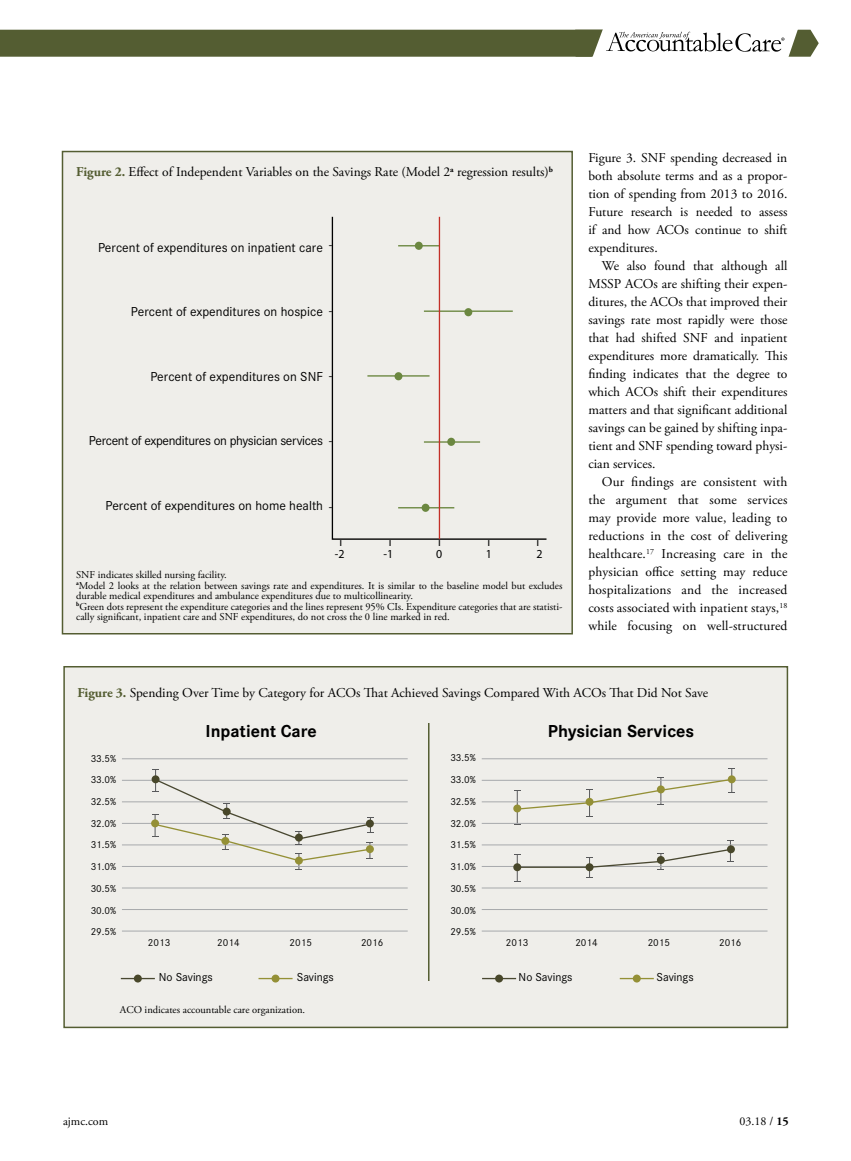
<style>
.page{position:relative;width:851px;height:1161px;background:#fff}
.page>*{position:absolute;margin:0;border:0;box-sizing:border-box;transform-origin:0 0}
.t1{font:700 18px "Corporate S";color:#000}
.t2{font:13.5px/18px "Adobe Garamond Pro";color:#000;text-align:justify}
.t3{font:13.5px "Corporate S";color:#000}
.t4{font:13.5px "Corporate S";letter-spacing:-.025em;color:#000}
.t5{font:12.3px "Myriad Pro";color:#000}
.t6{font:12px "Corporate S";color:#000}
.t7{font:12px "Adobe Garamond Pro";color:#000}
.t8{font:10.5px/10.5px "Adobe Garamond Pro";color:#000}
.t9{font:10.5px/21.8px "Corporate S";color:#000;text-align:justify}
.s1{font-weight:700;color:#545d32}
.s2{font-family:"Myriad Pro";font-size:12.3px}
.s3{font-weight:700}
</style>
<div class="page">
<svg style="left:0;top:29px;width:818px;height:28px"></svg>
<div style="left:62px;top:151px;width:511px;height:483px;background:#efeeea;border:2px solid #545d32"></div>
<div style="left:63px;top:666px;width:725px;height:362px;background:#efeeea;border:2px solid #545d32"></div>
<svg style="left:331px;top:216px;width:216px;height:324px"></svg>
<hr style="left:398px;top:245px;width:41px;height:1px;background:#6b8740">
<hr style="left:424px;top:311px;width:89px;height:1px;background:#6b8740">
<hr style="left:367px;top:375px;width:62px;height:2px;background:#6b8740">
<hr style="left:424px;top:441px;width:56px;height:2px;background:#6b8740">
<hr style="left:398px;top:507px;width:56px;height:1px;background:#6b8740">
<div style="left:421px;top:504px;width:8px;height:8px;background:#6b8740;border-radius:50%"></div>
<div style="left:447px;top:438px;width:8px;height:8px;background:#6b8740;border-radius:50%"></div>
<div style="left:394px;top:372px;width:8px;height:8px;background:#6b8740;border-radius:50%"></div>
<div style="left:464px;top:308px;width:8px;height:8px;background:#6b8740;border-radius:50%"></div>
<div style="left:415px;top:242px;width:8px;height:8px;background:#6b8740;border-radius:50%"></div>
<hr style="left:439px;top:217px;width:1px;height:322px;background:#c32f27">
<hr style="left:516px;top:790px;width:1px;height:35px;background:#58595b">
<hr style="left:122px;top:758px;width:285px;height:1px;background:#a7a9ac">
<hr style="left:122px;top:780px;width:285px;height:1px;background:#a7a9ac">
<hr style="left:122px;top:802px;width:285px;height:1px;background:#a7a9ac">
<hr style="left:122px;top:823px;width:285px;height:1px;background:#a7a9ac">
<hr style="left:122px;top:845px;width:285px;height:1px;background:#a7a9ac">
<hr style="left:122px;top:866px;width:285px;height:1px;background:#a7a9ac">
<hr style="left:122px;top:888px;width:285px;height:1px;background:#a7a9ac">
<hr style="left:122px;top:909px;width:285px;height:1px;background:#a7a9ac">
<hr style="left:122px;top:931px;width:285px;height:1px;background:#a7a9ac">
<hr style="left:481px;top:758px;width:286px;height:1px;background:#a7a9ac">
<hr style="left:481px;top:780px;width:286px;height:1px;background:#a7a9ac">
<hr style="left:481px;top:802px;width:286px;height:1px;background:#a7a9ac">
<hr style="left:481px;top:823px;width:286px;height:1px;background:#a7a9ac">
<hr style="left:481px;top:845px;width:286px;height:1px;background:#a7a9ac">
<hr style="left:481px;top:866px;width:286px;height:1px;background:#a7a9ac">
<hr style="left:481px;top:888px;width:286px;height:1px;background:#a7a9ac">
<hr style="left:481px;top:909px;width:286px;height:1px;background:#a7a9ac">
<hr style="left:481px;top:931px;width:286px;height:1px;background:#a7a9ac">
<svg style="left:514px;top:840px;width:220px;height:42px"></svg>
<svg style="left:514px;top:768px;width:221px;height:49px"></svg>
<div style="left:513px;top:863px;width:8px;height:8px;background:#48472a;border-radius:50%"></div>
<div style="left:585px;top:863px;width:8px;height:8px;background:#48472a;border-radius:50%"></div>
<div style="left:657px;top:856px;width:7px;height:8px;background:#48472a;border-radius:50%"></div>
<div style="left:727px;top:845px;width:7px;height:8px;background:#48472a;border-radius:50%"></div>
<div style="left:727px;top:775px;width:8px;height:8px;background:#949036;border-radius:50%"></div>
<div style="left:657px;top:785px;width:7px;height:8px;background:#949036;border-radius:50%"></div>
<div style="left:585px;top:798px;width:8px;height:8px;background:#949036;border-radius:50%"></div>
<div style="left:513px;top:805px;width:8px;height:7px;background:#949036;border-radius:50%"></div>
<hr style="left:121px;top:978px;width:34px;height:1px;background:#494831">
<div style="left:134px;top:975px;width:8px;height:8px;background:#48472a;border-radius:50%"></div>
<hr style="left:258px;top:978px;width:34px;height:1px;background:#949036">
<div style="left:271px;top:975px;width:8px;height:8px;background:#949036;border-radius:50%"></div>
<hr style="left:482px;top:978px;width:34px;height:1px;background:#494831">
<div style="left:495px;top:975px;width:8px;height:8px;background:#48472a;border-radius:50%"></div>
<hr style="left:619px;top:978px;width:34px;height:1px;background:#949036">
<div style="left:632px;top:975px;width:8px;height:8px;background:#949036;border-radius:50%"></div>
<svg style="left:152px;top:769px;width:221px;height:101px"></svg>
<div style="left:366px;top:820px;width:8px;height:8px;background:#48472a;border-radius:50%"></div>
<div style="left:295px;top:834px;width:8px;height:8px;background:#48472a;border-radius:50%"></div>
<div style="left:223px;top:808px;width:8px;height:8px;background:#48472a;border-radius:50%"></div>
<div style="left:152px;top:775px;width:7px;height:8px;background:#48472a;border-radius:50%"></div>
<hr style="left:428px;top:723px;width:1px;height:258px;background:#545d32">
<p class="t2" style="left:76px;top:163px;width:478px"><span class="s1">Figure 2.</span> Effect of Independent Variables on the Savings Rate (Model 2<sup>a</sup> regression results)<sup>b</sup></p>
<p class="t3" style="left:98px;top:240px;width:226px">Percent of expenditures on inpatient care</p>
<p class="t5" style="left:329px;top:238px;width:5px">-</p>
<p class="t3" style="left:131px;top:304px;width:194px">Percent of expenditures on hospice</p>
<p class="t5" style="left:329px;top:303px;width:5px">-</p>
<p class="t3" style="left:150px;top:369px;width:183px">Percent of expenditures on SNF <span class="s2">-</span></p>
<p class="t4" style="left:89px;top:433px;width:245px">Percent of expenditures on physician services <span class="s2">-</span></p>
<p class="t3" style="left:105px;top:498px;width:228px">Percent of expenditures on home health <span class="s2">-</span></p>
<p class="t5" style="left:339px;top:534px;width:4px">ı</p>
<p class="t5" style="left:389px;top:534px;width:4px">ı</p>
<p class="t5" style="left:438px;top:534px;width:4px">ı</p>
<p class="t5" style="left:487px;top:534px;width:4px">ı</p>
<p class="t5" style="left:536px;top:534px;width:4px">ı</p>
<p class="t5" style="left:335px;top:546px;width:11px">-2</p>
<p class="t5" style="left:383px;top:546px;width:11px">-1</p>
<p class="t5" style="left:436px;top:546px;width:8px">0</p>
<p class="t5" style="left:486px;top:546px;width:8px">1</p>
<p class="t5" style="left:536px;top:546px;width:8px">2</p>
<p class="t8" style="left:76px;top:570px;width:488px">SNF indicates skilled nursing facility.<br><sup>a</sup>Model 2 looks at the relation between savings rate and expenditures. It is similar to the baseline model but excludes durable medical expenditures and ambulance expenditures due to multicollinearity.<br><sup>b</sup>Green dots represent the expenditure categories and the lines represent 95% CIs. Expenditure categories that are statisti&shy;cally significant, inpatient care and SNF expenditures, do not cross the 0 line marked in red.</p>
<p class="t2" style="left:588px;top:149px;width:200px">Figure 3. SNF spending decreased in both absolute terms and as a propor&shy;tion of spending from 2013 to 2016.<br>Future research is needed to assess if and how ACOs continue to shift expenditures.</p>
<p class="t2" style="left:588px;top:257px;width:200px;text-indent:14px">We also found that although all MSSP ACOs are shifting their expen&shy;ditures, the ACOs that improved their savings rate most rapidly were those that had shifted SNF and inpatient expenditures more dramatically. This finding indicates that the degree to which ACOs shift their expenditures matters and that significant additional savings can be gained by shifting inpa&shy;tient and SNF spending toward physi&shy;cian services.</p>
<p class="t2" style="left:588px;top:473px;width:200px;text-indent:14px">Our findings are consistent with the argument that some services may provide more value, leading to reductions in the cost of delivering healthcare.<sup>17</sup> Increasing care in the physician office setting may reduce hospitalizations and the increased costs associated with inpatient stays,<sup>18 </sup>while focusing on well-structured</p>
<p class="t2" style="left:77px;top:684px;width:632px"><span class="s1">Figure 3.</span> Spending Over Time by Category for ACOs That Achieved Savings Compared With ACOs That Did Not Save</p>
<h1 class="t1" style="left:205px;top:720px;width:113px">Inpatient Care</h1>
<h1 class="t1" style="left:548px;top:720px;width:148px">Physician Services</h1>
<p class="t9" style="left:91px;top:747px;width:27px">33.5% 33.0% 32.5% 32.0% 31.5% 31.0% 30.5% 30.0% 29.5%</p>
<p class="t9" style="left:450px;top:747px;width:27px">33.5% 33.0% 32.5% 32.0% 31.5% 31.0% 30.5% 30.0% 29.5%</p>
<p class="t9" style="left:148px;top:931px;width:24px">2013</p>
<p class="t9" style="left:217px;top:931px;width:24px">2014</p>
<p class="t9" style="left:289px;top:931px;width:24px">2015</p>
<p class="t9" style="left:361px;top:931px;width:24px">2016</p>
<p class="t9" style="left:506px;top:931px;width:24px">2013</p>
<p class="t9" style="left:575px;top:931px;width:24px">2014</p>
<p class="t9" style="left:647px;top:931px;width:24px">2015</p>
<p class="t9" style="left:719px;top:931px;width:24px">2016</p>
<p class="t6" style="left:159px;top:970px;width:55px">No Savings</p>
<p class="t6" style="left:297px;top:970px;width:39px">Savings</p>
<p class="t6" style="left:518px;top:970px;width:55px">No Savings</p>
<p class="t6" style="left:656px;top:970px;width:39px">Savings</p>
<p class="t8" style="left:120px;top:1004px;width:187px">ACO indicates accountable care organization.</p>
<p class="t7" style="left:63px;top:1114px;width:47px">ajmc.com</p>
<p class="t7" style="left:739px;top:1114px;width:51px">03.18 / <span class="s3">15</span></p>
</div>
